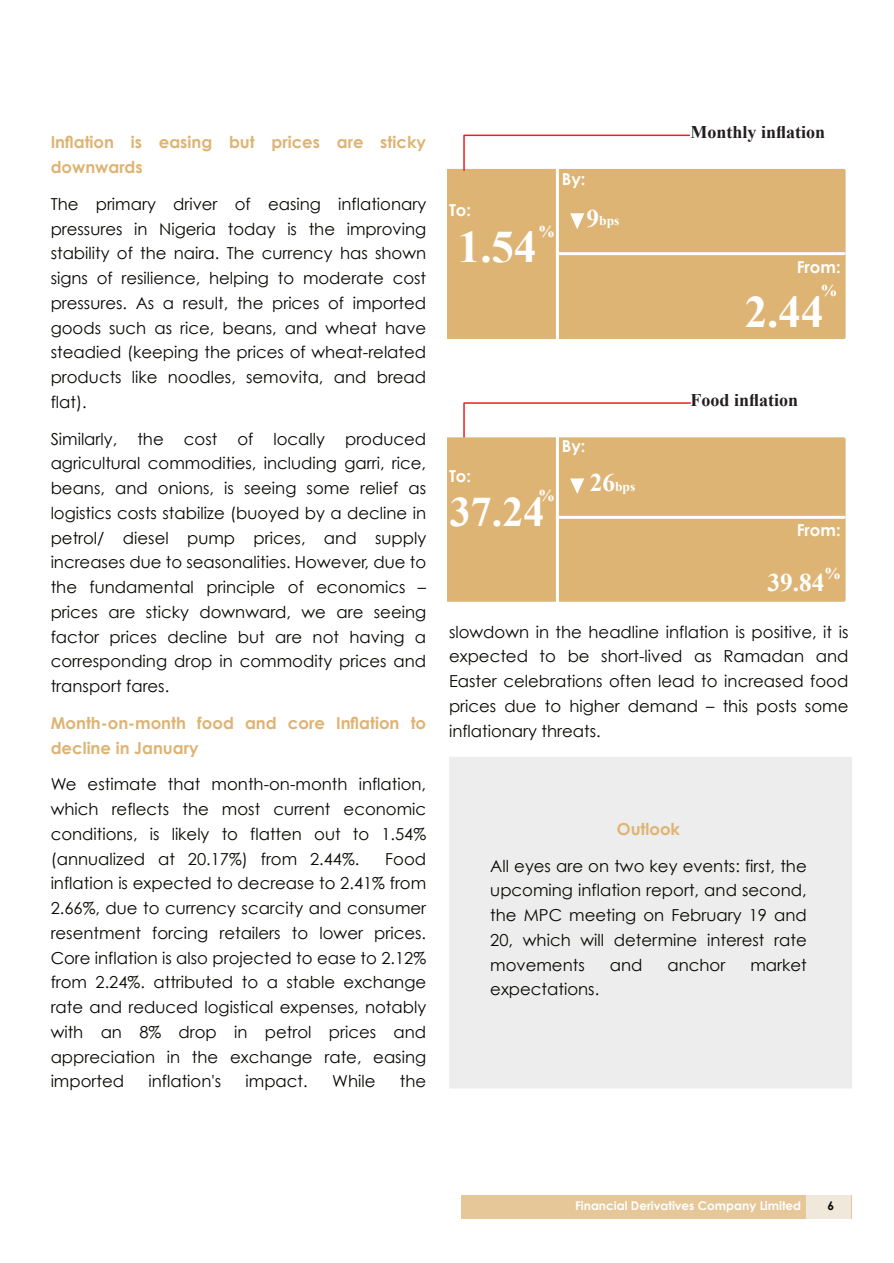
<style>
.page{position:relative;width:894px;height:1263px;background:#fff}
.page>*{position:absolute;margin:0;border:0;box-sizing:border-box;transform-origin:0 0}
.t1{font:700 45px "Times New Roman";color:#fff}
.t2{font:700 42px "Times New Roman";color:#fff}
.t3{font:700 25.35px "Times New Roman";color:#fff}
.t4{font:700 18px "Times New Roman";color:#231f20}
.t5{font:16.5px/24.8px "Century Gothic";color:#080704;text-align:justify}
.t6{font:700 16.5px/24.8px "Century Gothic";color:#deb474}
.t7{font:700 16.5px "Century Gothic";color:#fff}
.t8{font:700 16.5px "Times New Roman";color:#fff}
.t9{font:700 13.5px "Times New Roman";color:#fff}
.t10{font:700 12px "Century Gothic";color:#fff}
.t11{font:700 12px "Century Gothic";color:#080704}
.s1{font-size:25.35px}
</style>
<div class="page">
<div style="left:460px;top:1195px;width:390px;height:24px;background:#e6c797"></div>
<div style="left:806px;top:1195px;width:44px;height:24px;background:#f1e8dc"></div>
<div style="left:447px;top:169px;width:398px;height:170px;background:#deb474"></div>
<hr style="left:555px;top:167px;width:3px;height:174px;background:#fff">
<hr style="left:557px;top:252px;width:286px;height:3px;background:#fff">
<svg style="left:462px;top:134px;width:228px;height:38px"></svg>
<svg style="left:570px;top:213px;width:14px;height:16px"></svg>
<div style="left:447px;top:437px;width:398px;height:164px;background:#deb474"></div>
<hr style="left:555px;top:434px;width:3px;height:167px;background:#fff">
<hr style="left:557px;top:516px;width:286px;height:3px;background:#fff">
<svg style="left:462px;top:402px;width:229px;height:36px"></svg>
<svg style="left:570px;top:478px;width:14px;height:16px"></svg>
<div style="left:448px;top:756px;width:404px;height:333px;background:#ecedec;border:1px solid #fff"></div>
<p class="t6" style="left:51px;top:132px;width:377px">Inflation is easing but prices are sticky downwards</p>
<p class="t5" style="left:51px;top:193px;width:377px">The primary driver of easing inflationary pressures in Nigeria today is the improving stability of the naira. The currency has shown signs of resilience, helping to moderate cost pressures. As a result, the prices of imported goods such as rice, beans, and wheat have steadied (keeping the prices of wheat-related products like noodles, semovita, and bread flat).</p>
<p class="t5" style="left:51px;top:428px;width:377px">Similarly, the cost of locally produced agricultural commodities, including garri, rice, beans, and onions, is seeing some relief as logistics costs stabilize (buoyed by a decline in petrol/ diesel pump prices, and supply increases due to seasonalities. However, due to the fundamental principle of economics – prices are sticky downward, we are seeing factor prices decline but are not having a corresponding drop in commodity prices and transport fares.</p>
<p class="t6" style="left:51px;top:712px;width:377px">Month-on-month food and core Inflation to decline in January</p>
<p class="t5" style="left:51px;top:774px;width:377px">We estimate that month-on-month inflation, which reflects the most current economic conditions, is likely to flatten out to 1.54% (annualized at 20.17%) from 2.44%.</p>
<p class="t5" style="left:51px;top:848px;width:377px;text-indent:334px">Food inflation is expected to decrease to 2.41% from 2.66%, due to currency scarcity and consumer resentment forcing retailers to lower prices.<br>Core inflation is also projected to ease to 2.12% from 2.24%. attributed to a stable exchange rate and reduced logistical expenses, notably with an 8% drop in petrol prices and appreciation in the exchange rate, easing imported</p>
<p class="t5" style="left:148px;top:1071px;width:74px">inflation's</p>
<p class="t5" style="left:245px;top:1071px;width:64px">impact.</p>
<p class="t5" style="left:332px;top:1071px;width:45px">While</p>
<p class="t5" style="left:399px;top:1071px;width:28px">the</p>
<p class="t7" style="left:449px;top:204px;width:24px">To:</p>
<p class="t8" style="left:538px;top:226px;width:18px">%</p>
<h1 class="t1" style="left:457px;top:232px;width:80px">1.54</h1>
<p class="t7" style="left:561px;top:173px;width:25px">By:</p>
<p class="t9" style="left:586px;top:216px;width:34px"><span class="s1">9</span>bps</p>
<p class="t7" style="left:449px;top:469px;width:24px">To:</p>
<p class="t8" style="left:538px;top:490px;width:18px">%</p>
<h2 class="t2" style="left:449px;top:497px;width:96px">37.24</h2>
<p class="t7" style="left:561px;top:439px;width:25px">By:</p>
<p class="t9" style="left:589px;top:482px;width:47px"><span class="s1">26</span>bps</p>
<p class="t4" style="left:690px;top:126px;width:136px">Monthly inflation</p>
<p class="t7" style="left:796px;top:261px;width:45px">From:</p>
<p class="t8" style="left:820px;top:284px;width:18px">%</p>
<h1 class="t1" style="left:744px;top:297px;width:80px">2.44</h1>
<p class="t4" style="left:690px;top:394px;width:109px">Food inflation</p>
<p class="t7" style="left:796px;top:524px;width:45px">From:</p>
<p class="t8" style="left:824px;top:568px;width:18px">%</p>
<h3 class="t3" style="left:767px;top:574px;width:59px">39.84</h3>
<p class="t5" style="left:449px;top:621px;width:401px">slowdown in the headline inflation is positive, it is expected to be short-lived as Ramadan and Easter celebrations often lead to increased food prices due to higher demand – this posts some inflationary threats.</p>
<p class="t6" style="left:616px;top:818px;width:65px">Outlook</p>
<p class="t5" style="left:490px;top:855px;width:318px">All eyes are on two key events: first, the upcoming inflation report, and second, the MPC meeting on February 19 and 20, which will determine interest rate movements</p>
<p class="t5" style="left:609px;top:954px;width:34px">and</p>
<p class="t5" style="left:667px;top:954px;width:59px">anchor</p>
<p class="t5" style="left:750px;top:954px;width:58px">market</p>
<p class="t5" style="left:490px;top:978px;width:110px">expectations.</p>
<p class="t10" style="left:575px;top:1201px;width:227px">Financial Derivatives Company Limited</p>
<p class="t11" style="left:827px;top:1201px;width:8px">6</p>
</div>
